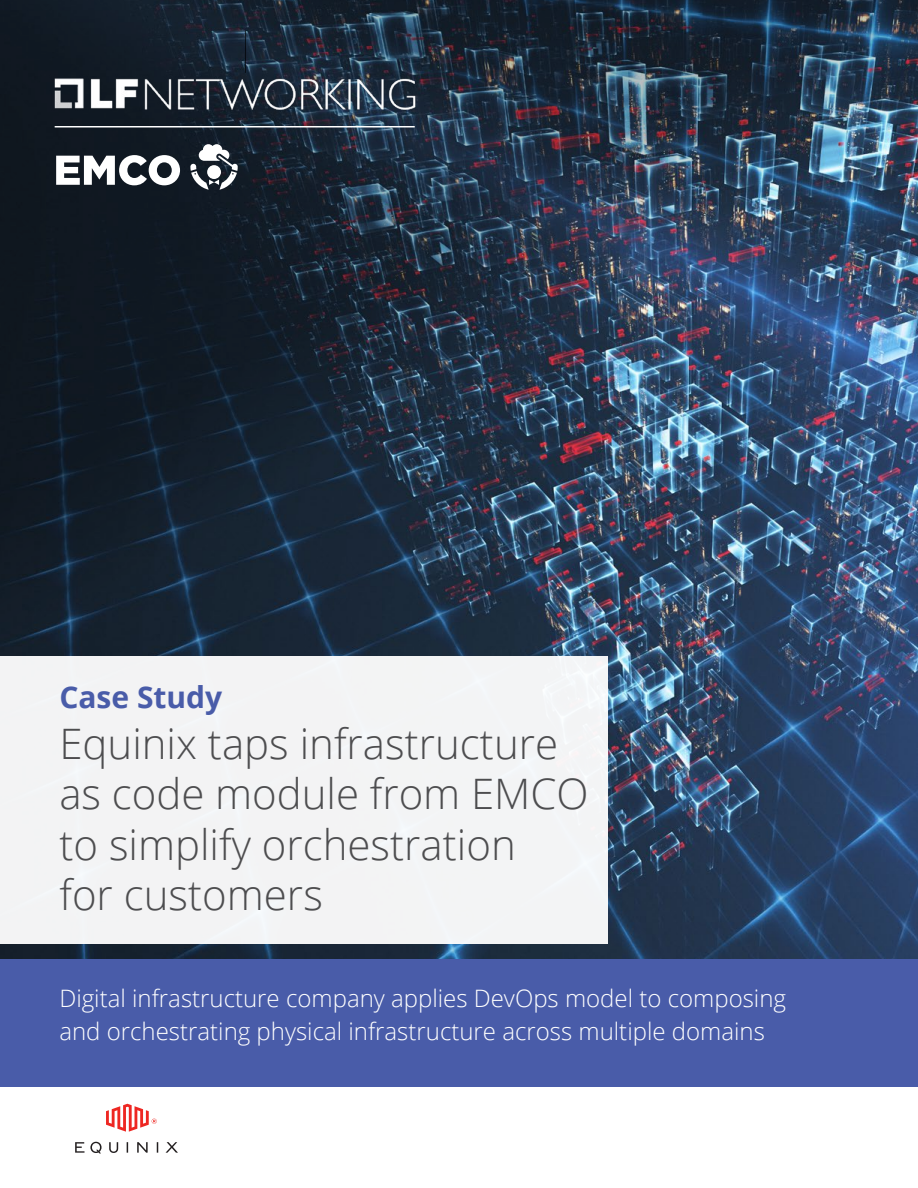
<style>
.page{position:relative;width:918px;height:1188px;background:#fff}
.page>*{position:absolute;margin:0;border:0;box-sizing:border-box;transform-origin:0 0}
.t1{font:300 42px/50.4px "Open Sans";color:#4d4d4f}
.t2{font:700 30px "Open Sans";color:#495ca9}
.t3{font:300 24px/33px "Open Sans";color:#fff}
</style>
<div class="page">
<img style="left:0;top:0;width:918px;height:959px">
<hr style="left:245px;top:30px;width:1px;height:43px;background:#58595b">
<svg style="left:75px;top:1104px;width:103px;height:50px"></svg>
<img style="left:50px;top:75px;width:370px;height:38px">
<svg style="left:190px;top:144px;width:48px;height:46px"></svg>
<svg style="left:56px;top:155px;width:124px;height:30px"></svg>
<div style="left:0;top:657px;width:608px;height:287px;background:#f3f4f4"></div>
<hr style="left:55px;top:126px;width:360px;height:2px;background:#fff">
<div style="left:0;top:959px;width:918px;height:127px;background:#495ca9"></div>
<p class="t2" style="left:59px;top:676px;width:164px">Case Study</p>
<h1 class="t1" style="left:59px;top:717px;width:531px">Equinix taps infrastructure as code module from EMCO to simplify orchestration<br>for customers</h1>
<p class="t3" style="left:59px;top:981px;width:728px">Digital infrastructure company applies DevOps model to composing and orchestrating physical infrastructure across multiple domains</p>
</div>
